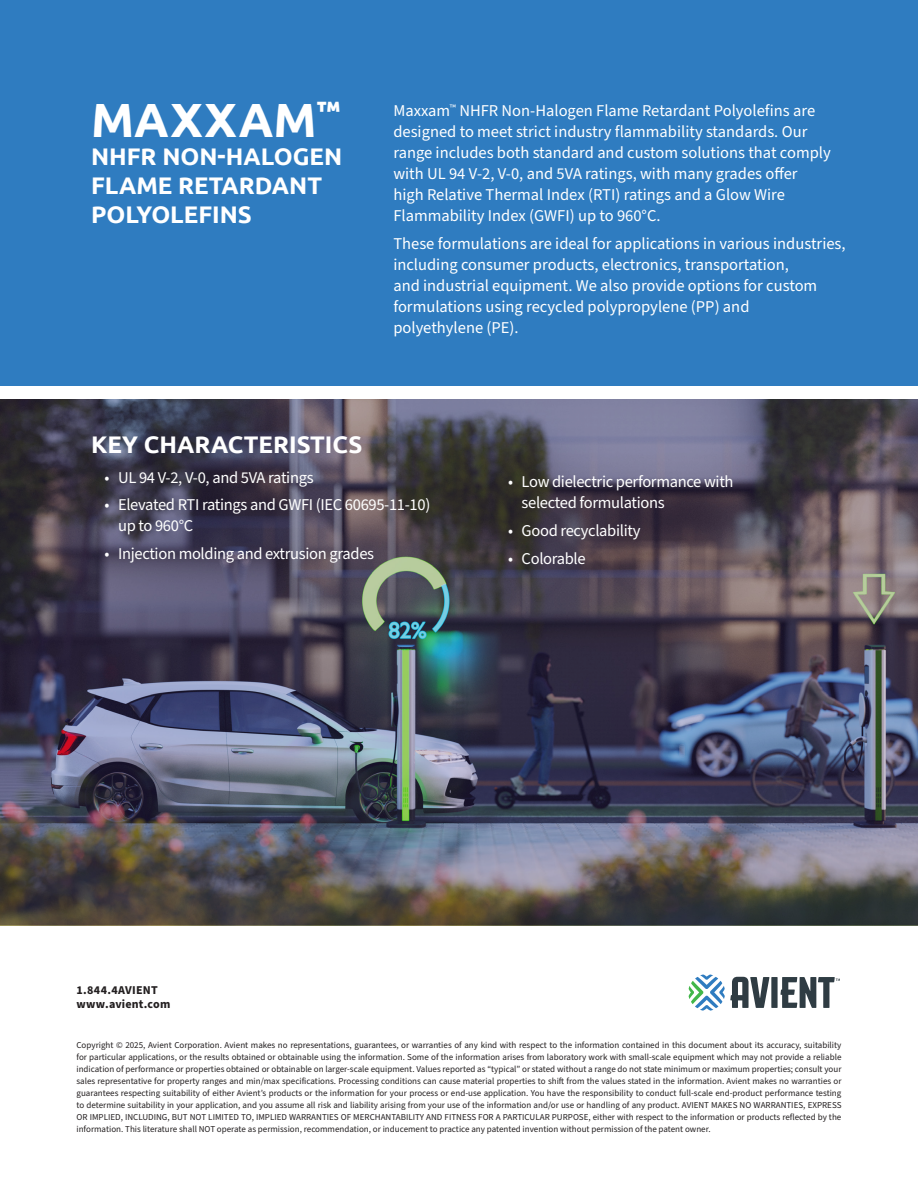
<style>
.page{position:relative;width:918px;height:1188px;background:#fff}
.page>*{position:absolute;margin:0;border:0;box-sizing:border-box;transform-origin:0 0}
.t1{font:700 48px "Ubuntu";letter-spacing:.035em;color:#fff}
.t2{font:700 24px/28.8px "Ubuntu";color:#fff}
.t3{font:16.5px/21px "Source Sans Pro";color:#fff}
.t4{font:16.5px/21px "Source Sans Pro";letter-spacing:-.02em;color:#fff}
.sub_sub{font:700 12px/13.5px "Source Sans Pro";letter-spacing:.015em;color:#231f20}
.t5{font:9px/12px "Source Sans Pro";color:#231f20;text-align:justify}
</style>
<div class="page">
<div style="left:0;top:0;width:918px;height:386px;background:#2f7cc0"></div>
<img style="left:0;top:400px;width:918px;height:525px">
<svg style="left:689px;top:975px;width:151px;height:36px"></svg>
<p class="t1" style="left:91px;top:90px;width:251px">MAXXAM<sup>™</sup></p>
<p class="t2" style="left:91px;top:142px;width:253px">NHFR NON-HALOGEN<br>FLAME RETARDANT<br>POLYOLEFINS</p>
<p class="t3" style="left:393px;top:101px;width:439px">Maxxam<sup>™</sup> NHFR Non-Halogen Flame Retardant Polyolefins are designed to meet strict industry flammability standards. Our range includes both standard and custom solutions that comply with UL 94 V-2, V-0, and 5VA ratings, with many grades offer high Relative Thermal Index (RTI) ratings and a Glow Wire Flammability Index (GWFI) up to 960°C.</p>
<p class="t3" style="left:393px;top:234px;width:454px">These formulations are ideal for applications in various industries, including consumer products, electronics, transportation,<br>and industrial equipment. We also provide options for custom formulations using recycled polypropylene (PP) and<br>polyethylene (PE).</p>
<p class="t2" style="left:91px;top:429px;width:273px">KEY CHARACTERISTICS</p>
<p class="t4" style="left:105px;top:467px;width:211px">• UL 94 V-2, V-0, and 5VA ratings</p>
<p class="t4" style="left:118px;top:495px;width:314px;text-indent:-14px">• Elevated RTI ratings and GWFI (IEC 60695-11-10) up to 960°C</p>
<p class="t4" style="left:105px;top:544px;width:271px">• Injection molding and extrusion grades</p>
<p class="t4" style="left:522px;top:472px;width:213px;text-indent:-14px">• Low dielectric performance with selected formulations</p>
<p class="t4" style="left:508px;top:521px;width:134px">• Good recyclability</p>
<p class="t4" style="left:508px;top:548px;width:79px">• Colorable</p>
<p class="sub_sub" style="left:76px;top:984px;width:95px">1.844.4AVIENT www.avient.com</p>
<p class="t5" style="left:76px;top:1039px;width:767px">Copyright © 2025, Avient Corporation. Avient makes no representations, guarantees, or warranties of any kind with respect to the information contained in this document about its accuracy, suitability for particular applications, or the results obtained or obtainable using the information. Some of the information arises from laboratory work with small-scale equipment which may not provide a reliable indication of performance or properties obtained or obtainable on larger-scale equipment. Values reported as “typical” or stated without a range do not state minimum or maximum properties; consult your sales representative for property ranges and min/max specifications. Processing conditions can cause material properties to shift from the values stated in the information. Avient makes no warranties or guarantees respecting suitability of either Avient’s products or the information for your process or end-use application. You have the responsibility to conduct full-scale end-product performance testing to determine suitability in your application, and you assume all risk and liability arising from your use of the information and/or use or handling of any product. AVIENT MAKES NO WARRANTIES, EXPRESS OR IMPLIED, INCLUDING, BUT NOT LIMITED TO, IMPLIED WARRANTIES OF MERCHANTABILITY AND FITNESS FOR A PARTICULAR PURPOSE, either with respect to the information or products reflected by the information. This literature shall NOT operate as permission, recommendation, or inducement to practice any patented invention without permission of the patent owner.</p>
</div>
